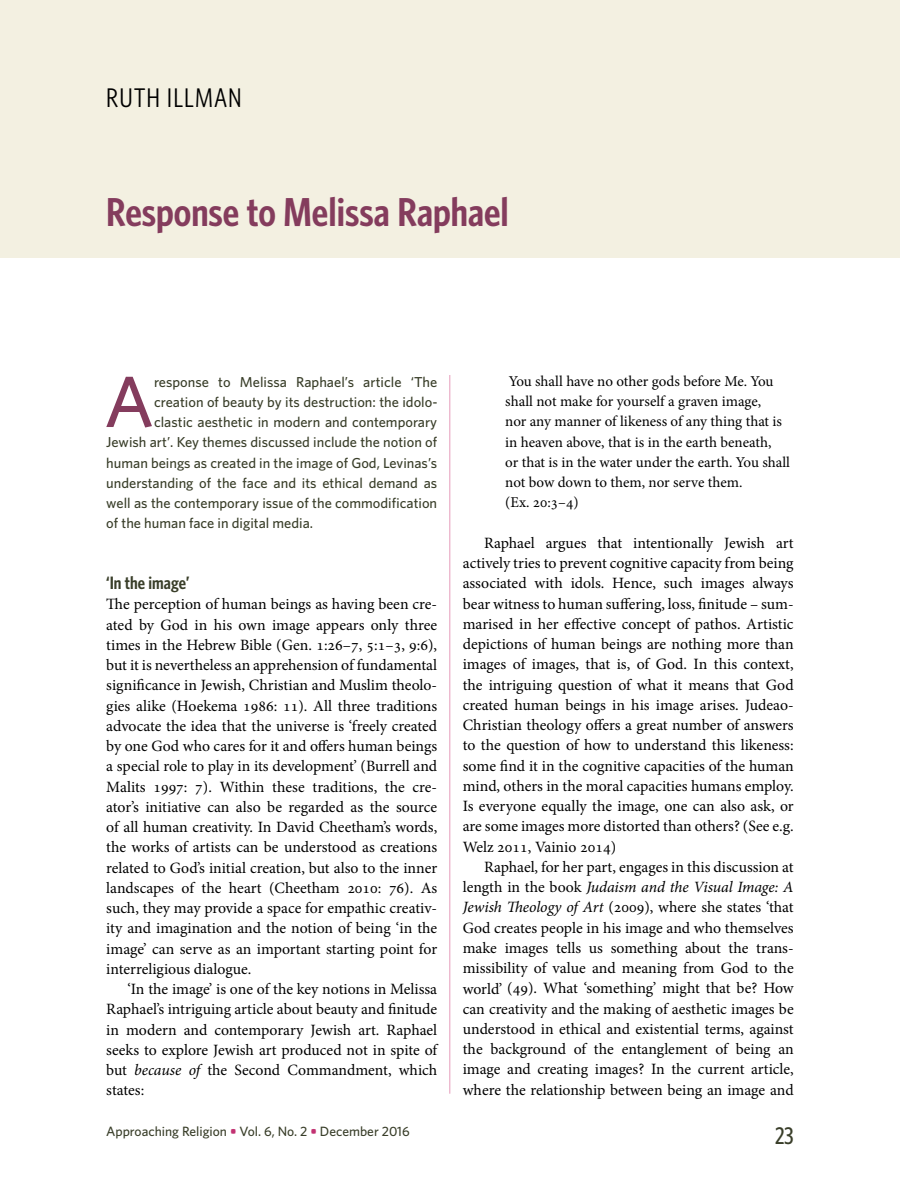
<style>
.page{position:relative;width:900px;height:1200px;background:#fff}
.page>*{position:absolute;margin:0;border:0;box-sizing:border-box;transform-origin:0 0}
.t1{font:500 72.45px "Whitney";color:#843c5d}
.t2{font:600 40.5px "Whitney Condensed";color:#843c5d}
.t3{font:27px "Whitney Condensed";letter-spacing:.04em;color:#000}
.t4{font:500 24px "Whitney Condensed";color:#393e29}
.t5{font:600 18px "Whitney Condensed";color:#393e29}
.t6{font:15.75px/20.2px "Minion Pro";color:#000;text-align:justify}
.t7{font:15px/20.2px "Minion Pro";letter-spacing:-.005em;color:#000}
.t8{font:500 14.4px "Whitney";color:#393e29}
.t9{font:500 13.5px "Whitney";color:#393e29}
.s1{font-style:italic}
.s2{font-weight:700;color:#c23272}
</style>
<div class="page">
<hr style="left:450px;top:375px;width:1px;height:719px;background:#e69cba">
<div style="left:0;top:0;width:900px;height:258px;background:#f3f0e1"></div>
<h3 class="t3" style="left:106px;top:81px;width:137px">RUTH ILLMAN</h3>
<h2 class="t2" style="left:106px;top:187px;width:404px">Response to Melissa Raphael</h2>
<h1 class="t1" style="left:104px;top:357px;width:51px">A</h1>
<p class="t8" style="left:154px;top:373px;width:285px">response to Melissa Raphael’s article ‘The</p>
<p class="t8" style="left:154px;top:393px;width:285px">creation of beauty by its destruction: the idolo-</p>
<p class="t8" style="left:154px;top:413px;width:285px">clastic aesthetic in modern and contemporary</p>
<p class="t8" style="left:106px;top:433px;width:332px">Jewish art’. Key themes discussed include the notion of</p>
<p class="t8" style="left:106px;top:454px;width:332px">human beings as created in the image of God, Levinas’s</p>
<p class="t8" style="left:106px;top:474px;width:332px">understanding of the face and its ethical demand as</p>
<p class="t8" style="left:106px;top:494px;width:332px">well as the contemporary issue of the commodification</p>
<p class="t8" style="left:106px;top:514px;width:208px">of the human face in digital media.</p>
<p class="t5" style="left:106px;top:572px;width:85px">‘In the image’</p>
<p class="t6" style="left:106px;top:594px;width:332px">The perception of human beings as having been cre&shy;ated by God in his own image appears only three times in the Hebrew Bible (Gen. 1:26–7, 5:1–3, 9:6), but it is nevertheless an apprehension of fundamental significance in Jewish, Christian and Muslim theolo&shy;gies alike (Hoekema 1986: 11). All three traditions advocate the idea that the universe is ‘freely created by one God who cares for it and offers human beings a special role to play in its development’ (Burrell and Malits 1997: 7). Within these traditions, the cre&shy;ator’s initiative can also be regarded as the source of all human creativity. In David Cheetham’s words, the works of artists can be understood as creations related to God’s initial creation, but also to the inner landscapes of the heart (Cheetham 2010: 76). As such, they may provide a space for empathic creativ&shy;ity and imagination and the notion of being ‘in the image’ can serve as an important starting point for interreligious dialogue.</p>
<p class="t6" style="left:106px;top:979px;width:332px;text-indent:21px">‘In the image’ is one of the key notions in Melissa Raphael’s intriguing article about beauty and finitude in modern and contemporary Jewish art. Raphael seeks to explore Jewish art produced not in spite of but <span class="s1">because of</span> the Second Commandment, which states:</p>
<p class="t9" style="left:106px;top:1123px;width:305px">Approaching Religion <span class="s2">•</span> Vol. 6, No. 2 <span class="s2">•</span> December 2016</p>
<p class="t7" style="left:505px;top:371px;width:286px">You shall have no other gods before Me. You shall not make for yourself a graven image,<br>nor any manner of likeness of any thing that is in heaven above, that is in the earth beneath,<br>or that is in the water under the earth. You shall not bow down to them, nor serve them.<br>(Ex. 20:3–4)</p>
<p class="t6" style="left:463px;top:533px;width:332px;text-indent:21px">Raphael argues that intentionally Jewish art actively tries to prevent cognitive capacity from being associated with idols. Hence, such images always bear witness to human suffering, loss, finitude – sum&shy;marised in her effective concept of pathos. Artistic depictions of human beings are nothing more than images of images, that is, of God. In this context, the intriguing question of what it means that God created human beings in his image arises. Judeao-Christian theology offers a great number of answers to the question of how to understand this likeness: some find it in the cognitive capacities of the human mind, others in the moral capacities humans employ.<br>Is everyone equally the image, one can also ask, or are some images more distorted than others? (See e.g.<br>Welz 2011, Vainio 2014)</p>
<p class="t6" style="left:463px;top:857px;width:332px;text-indent:21px">Raphael, for her part, engages in this discussion at length in the book <span class="s1">Judaism and the Visual Image: A Jewish Theology of Art</span> (2009), where she states ‘that God creates people in his image and who themselves make images tells us something about the trans&shy;missibility of value and meaning from God to the world’ (49). What ‘something’ might that be? How can creativity and the making of aesthetic images be understood in ethical and existential terms, against the background of the entanglement of being an image and creating images? In the current article, where the relationship between being an image and</p>
<h3 class="t4" style="left:775px;top:1121px;width:20px">23</h3>
</div>
